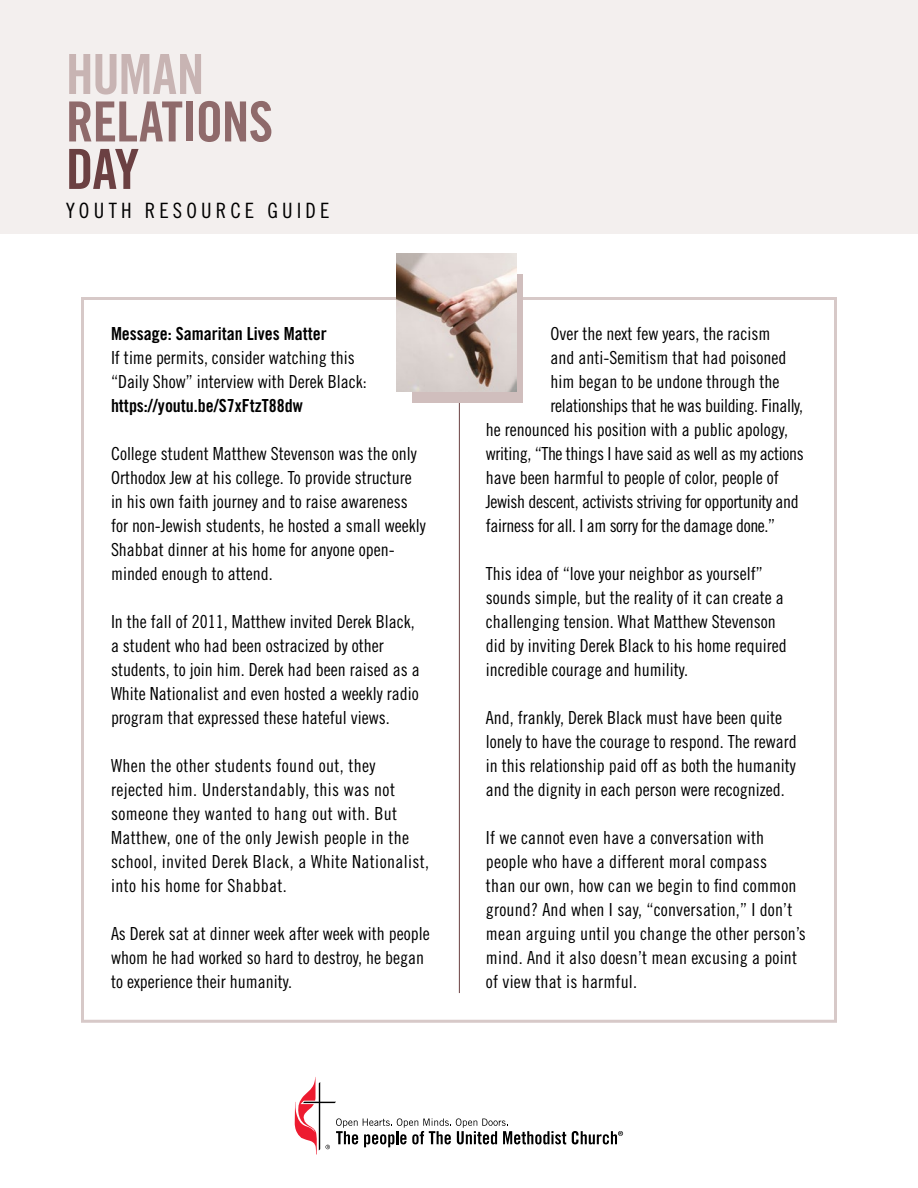
<style>
.page{position:relative;width:918px;height:1188px;background:#fff}
.page>*{position:absolute;margin:0;border:0;box-sizing:border-box;transform-origin:0 0}
.t1{font:55.35px "Trade Gothic LT Std Bd Cn 20";letter-spacing:-.015em;color:#8f6a6b}
.t2{font:55.35px "Trade Gothic LT Std Bd Cn 20";letter-spacing:-.015em;color:#c8b4b3}
.t3{font:55.35px "Trade Gothic LT Std Bd Cn 20";color:#6b4042}
.t4{font:21.15px "Trade Gothic LT Std Cn 18";letter-spacing:.195em;color:#000}
.t5{font:18px/24px "Trade Gothic LT Std Cn 18";color:#000}
.t6{font:18px/24px "Trade Gothic LT Std Cn 18";letter-spacing:.02em;color:#000}
.t7{font:18px "Trade Gothic LT Std Cn 18";letter-spacing:-.02em;color:#000}
.t8{font:18px "Trade Gothic LT Std Bd Cn 20";color:#000}
</style>
<div class="page">
<div style="left:0;top:0;width:918px;height:234px;background:#f3efee"></div>
<svg style="left:572px;top:1131px;width:51px;height:13px"></svg>
<svg style="left:295px;top:1077px;width:271px;height:78px"></svg>
<div style="left:81px;top:297px;width:756px;height:726px;border:3px solid #d7c9c8"></div>
<hr style="left:459px;top:327px;width:1px;height:666px;background:#6b4042">
<div style="left:412px;top:274px;width:111px;height:129px;background:#d0bebd"></div>
<img style="left:396px;top:254px;width:121px;height:137px">
<h1 class="t2" style="left:66px;top:41px;width:140px">HUMAN</h1>
<h1 class="t1" style="left:66px;top:88px;width:209px">RELATIONS</h1>
<h1 class="t3" style="left:66px;top:136px;width:75px">DAY</h1>
<p class="t4" style="left:66px;top:198px;width:265px">YOUTH RESOURCE GUIDE</p>
<p class="t8" style="left:111px;top:323px;width:217px">Message: Samaritan Lives Matter</p>
<p class="t5" style="left:111px;top:345px;width:257px">If time permits, consider watching this “Daily Show” interview with Derek Black:</p>
<p class="t8" style="left:111px;top:395px;width:193px">https://youtu.be/S7xFtzT88dw</p>
<p class="t5" style="left:111px;top:441px;width:316px">College student Matthew Stevenson was the only Orthodox Jew at his college. To provide structure in his own faith journey and to raise awareness for non-Jewish students, he hosted a small weekly Shabbat dinner at his home for anyone open&shy;minded enough to attend.</p>
<p class="t5" style="left:111px;top:609px;width:310px">In the fall of 2011, Matthew invited Derek Black, a student who had been ostracized by other students, to join him. Derek had been raised as a White Nationalist and even hosted a weekly radio program that expressed these hateful views.</p>
<p class="t6" style="left:111px;top:753px;width:320px">When the other students found out, they rejected him. Understandably, this was not someone they wanted to hang out with. But Matthew, one of the only Jewish people in the school, invited Derek Black, a White Nationalist, into his home for Shabbat.</p>
<p class="t5" style="left:111px;top:921px;width:320px">As Derek sat at dinner week after week with people whom he had worked so hard to destroy, he began to experience their humanity.</p>
<p class="t5" style="left:551px;top:321px;width:221px">Over the next few years, the racism</p>
<p class="t5" style="left:551px;top:345px;width:237px">and anti-Semitism that had poisoned</p>
<p class="t5" style="left:551px;top:369px;width:230px">him began to be undone through the</p>
<p class="t7" style="left:551px;top:395px;width:254px">relationships that he was building. Finally,</p>
<p class="t5" style="left:486px;top:417px;width:304px">he renounced his position with a public apology,</p>
<p class="t7" style="left:486px;top:443px;width:319px">writing, “The things I have said as well as my actions</p>
<p class="t5" style="left:486px;top:465px;width:294px">have been harmful to people of color, people of</p>
<p class="t7" style="left:486px;top:491px;width:314px">Jewish descent, activists striving for opportunity and</p>
<p class="t7" style="left:486px;top:515px;width:291px">fairness for all. I am sorry for the damage done.”</p>
<p class="t5" style="left:486px;top:561px;width:302px">This idea of “love your neighbor as yourself” sounds simple, but the reality of it can create a challenging tension. What Matthew Stevenson did by inviting Derek Black to his home required incredible courage and humility.</p>
<p class="t5" style="left:486px;top:705px;width:312px">And, frankly, Derek Black must have been quite lonely to have the courage to respond. The reward in this relationship paid off as both the humanity and the dignity in each person were recognized.</p>
<p class="t5" style="left:486px;top:825px;width:321px">If we cannot even have a conversation with people who have a different moral compass<br>than our own, how can we begin to find common ground? And when I say, “conversation,” I don’t mean arguing until you change the other person’s mind. And it also doesn’t mean excusing a point of view that is harmful.</p>
</div>
